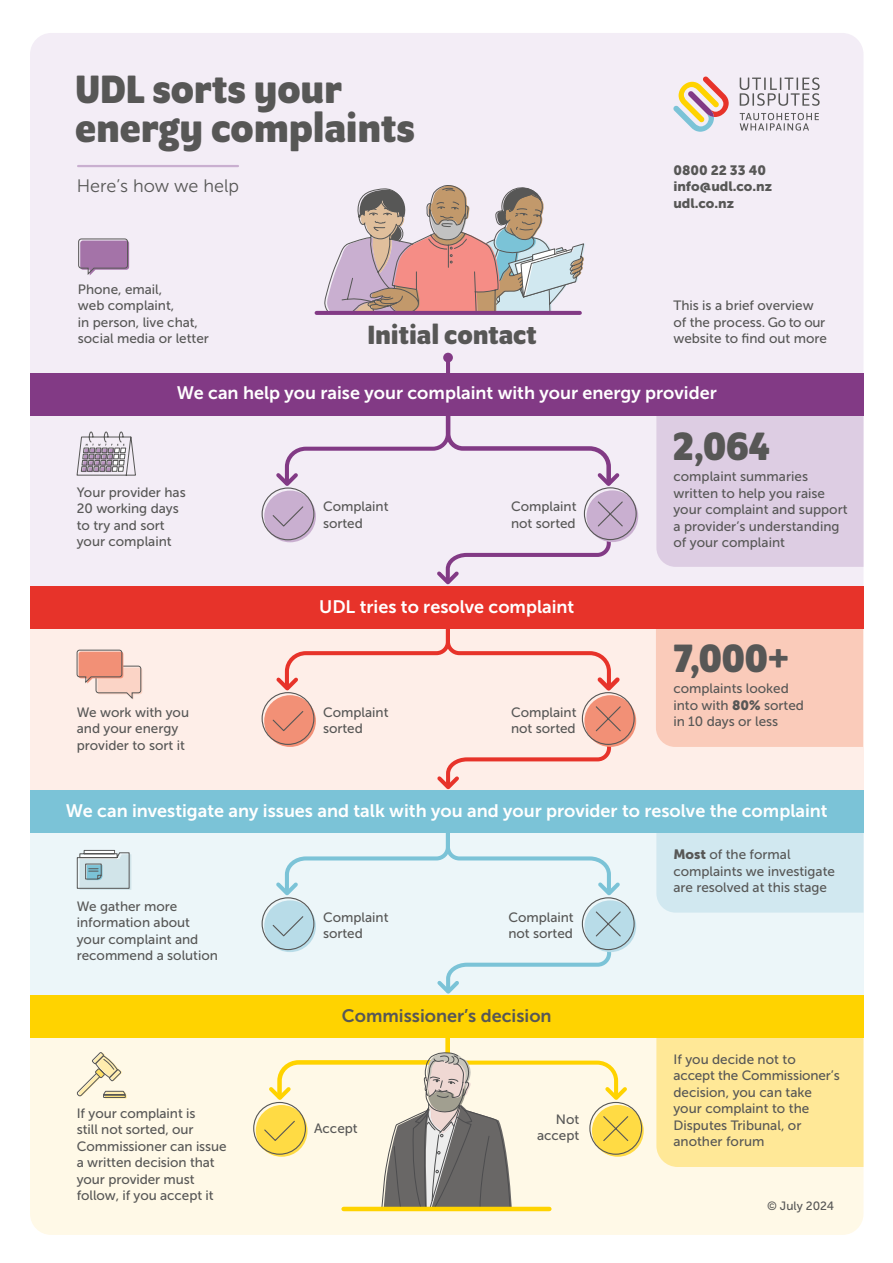
<style>
.page{position:relative;width:893px;height:1263px;background:#fff}
.page>*{position:absolute;margin:0;border:0;box-sizing:border-box;transform-origin:0 0}
.t1{font:700 42.75px/39px "Program OT";letter-spacing:-.005em;color:#575756}
.t2{font:700 28.5px "Program OT";letter-spacing:-.005em;color:#575756}
.t3{font:18px "Museo Sans 700";color:#fff}
.t4{font:18px "Museo Sans 700";color:#575756}
.t5{font:18px "Museo Sans 300";color:#575756}
.Body_infographic{font:13.5px/16.5px "Museo Sans 500";color:#575756}
.Body_-_before_h2{font:13.5px/16.5px "Museo Sans 500";color:#575756}
.Body_infographic-2{font:13.5px/16.5px "Museo Sans 900";color:#575756}
.Body_infographic-3{font:12px "Museo Sans 500";color:#575756}
.s1{font-family:"Museo Sans 900"}
</style>
<div class="page">
<div style="left:30px;top:607px;width:833px;height:196px;background:#feeee8"></div>
<div style="left:30px;top:817px;width:833px;height:197px;background:#ecf6f9"></div>
<div style="left:30px;top:996px;width:833px;height:239px;background:#fff9e7;border-radius:21px"></div>
<div style="left:656px;top:628px;width:207px;height:119px;background:#facbba"></div>
<div style="left:656px;top:833px;width:207px;height:79px;background:#d1e8f0"></div>
<div style="left:656px;top:1038px;width:207px;height:129px;background:#ffe897"></div>
<div style="left:30px;top:996px;width:833px;height:42px;background:#ffd300"></div>
<div style="left:30px;top:790px;width:833px;height:43px;background:#7bc3d7"></div>
<div style="left:30px;top:33px;width:833px;height:553px;background:#f3edf6"></div>
<hr style="left:446px;top:358px;width:4px;height:34px;background:#823a85">
<div style="left:443px;top:353px;width:10px;height:9px;background:#823a85;border-radius:50%"></div>
<div style="left:656px;top:416px;width:207px;height:151px;background:#ddcde3"></div>
<hr style="left:78px;top:165px;width:160px;height:2px;background:#c9afd0">
<div style="left:30px;top:373px;width:833px;height:43px;background:#823a85"></div>
<div style="left:30px;top:586px;width:833px;height:42px;background:#e7332a"></div>
<hr style="left:105px;top:1095px;width:22px;height:3px;background:#ffe47e">
<svg style="left:76px;top:1052px;width:50px;height:46px"></svg>
<svg style="left:261px;top:416px;width:376px;height:170px;background:#eae0ed"></svg>
<svg style="left:261px;top:628px;width:374px;height:162px"></svg>
<svg style="left:76px;top:849px;width:55px;height:41px;background:#bcced3"></svg>
<svg style="left:76px;top:431px;width:60px;height:45px;background:#beb7c0"></svg>
<svg style="left:76px;top:649px;width:66px;height:50px"></svg>
<svg style="left:261px;top:833px;width:374px;height:163px"></svg>
<svg style="left:253px;top:1038px;width:390px;height:172px"></svg>
<hr style="left:344px;top:1207px;width:205px;height:4px;background:#ffd300">
<svg style="left:78px;top:238px;width:51px;height:38px;background:#ae8bb2"></svg>
<svg style="left:673px;top:76px;width:56px;height:56px;background:#e2c9b5"></svg>
<svg style="left:740px;top:77px;width:80px;height:29px;background:#cdc8cf"></svg>
<svg style="left:740px;top:113px;width:79px;height:18px"></svg>
<svg style="left:325px;top:185px;width:260px;height:126px;background:#cfb6b6"></svg>
<hr style="left:317px;top:311px;width:263px;height:4px;background:#823a85">
<h1 class="t1" style="left:75px;top:69px;width:341px">UDL sorts your energy complaints</h1>
<h2 class="t5" style="left:77px;top:176px;width:164px">Here’s how we help</h2>
<p class="Body_infographic" style="left:78px;top:281px;width:132px">Phone, email,<br>web complaint,<br>in person, live chat, social media or letter</p>
<h2 class="t2" style="left:367px;top:319px;width:171px">Initial contact</h2>
<p class="Body_infographic-2" style="left:673px;top:162px;width:100px">0800 22 33 40 info@udl.co.nz udl.co.nz</p>
<p class="Body_infographic" style="left:673px;top:297px;width:155px">This is a brief overview of the process. Go to our website to find out more</p>
<h2 class="t3" style="left:177px;top:383px;width:541px">We can help you raise your complaint with your energy provider</h2>
<p class="Body_infographic" style="left:77px;top:484px;width:110px">Your provider has<br>20 working days to try and sort your complaint</p>
<p class="Body_infographic" style="left:77px;top:704px;width:114px">We work with you and your energy provider to sort it</p>
<p class="Body_infographic" style="left:323px;top:499px;width:67px">Complaint sorted</p>
<p class="Body_infographic" style="left:511px;top:498px;width:67px">Complaint not sorted</p>
<h2 class="t3" style="left:319px;top:596px;width:257px">UDL tries to resolve complaint</h2>
<p class="Body_infographic" style="left:323px;top:704px;width:67px">Complaint sorted</p>
<p class="Body_infographic" style="left:511px;top:704px;width:67px">Complaint not sorted</p>
<h1 class="t1" style="left:673px;top:426px;width:98px">2,064</h1>
<p class="Body_-_before_h2" style="left:673px;top:468px;width:176px">complaint summaries written to help you raise your complaint and support a provider’s understanding of your complaint</p>
<h1 class="t1" style="left:673px;top:638px;width:117px">7,000+</h1>
<p class="Body_infographic" style="left:673px;top:680px;width:132px">complaints looked into with <span class="s1">80%</span> sorted in 10 days or less</p>
<h2 class="t3" style="left:66px;top:801px;width:763px">We can investigate any issues and talk with you and your provider to resolve the complaint</h2>
<p class="Body_infographic" style="left:77px;top:898px;width:143px">We gather more information about your complaint and recommend a solution</p>
<p class="Body_-_before_h2" style="left:77px;top:1105px;width:151px">If your complaint is<br>still not sorted, our<br>Commissioner can issue a written decision that your provider must follow, if you accept it</p>
<p class="Body_infographic" style="left:323px;top:909px;width:67px">Complaint sorted</p>
<p class="Body_infographic" style="left:508px;top:909px;width:67px">Complaint not sorted</p>
<h2 class="t4" style="left:342px;top:1006px;width:211px">Commissioner’s decision</h2>
<p class="Body_-_before_h2" style="left:314px;top:1120px;width:45px">Accept</p>
<p class="Body_-_before_h2" style="left:537px;top:1111px;width:44px;text-align:right">Not accept</p>
<p class="Body_infographic" style="left:673px;top:846px;width:163px"><span class="s1">Most</span> of the formal complaints we investigate are resolved at this stage</p>
<p class="Body_infographic" style="left:673px;top:1051px;width:168px">If you decide not to accept the Commissioner’s decision, you can take your complaint to the<br>Disputes Tribunal, or another forum</p>
<p class="Body_infographic-3" style="left:767px;top:1199px;width:68px">© July 2024</p>
</div>
